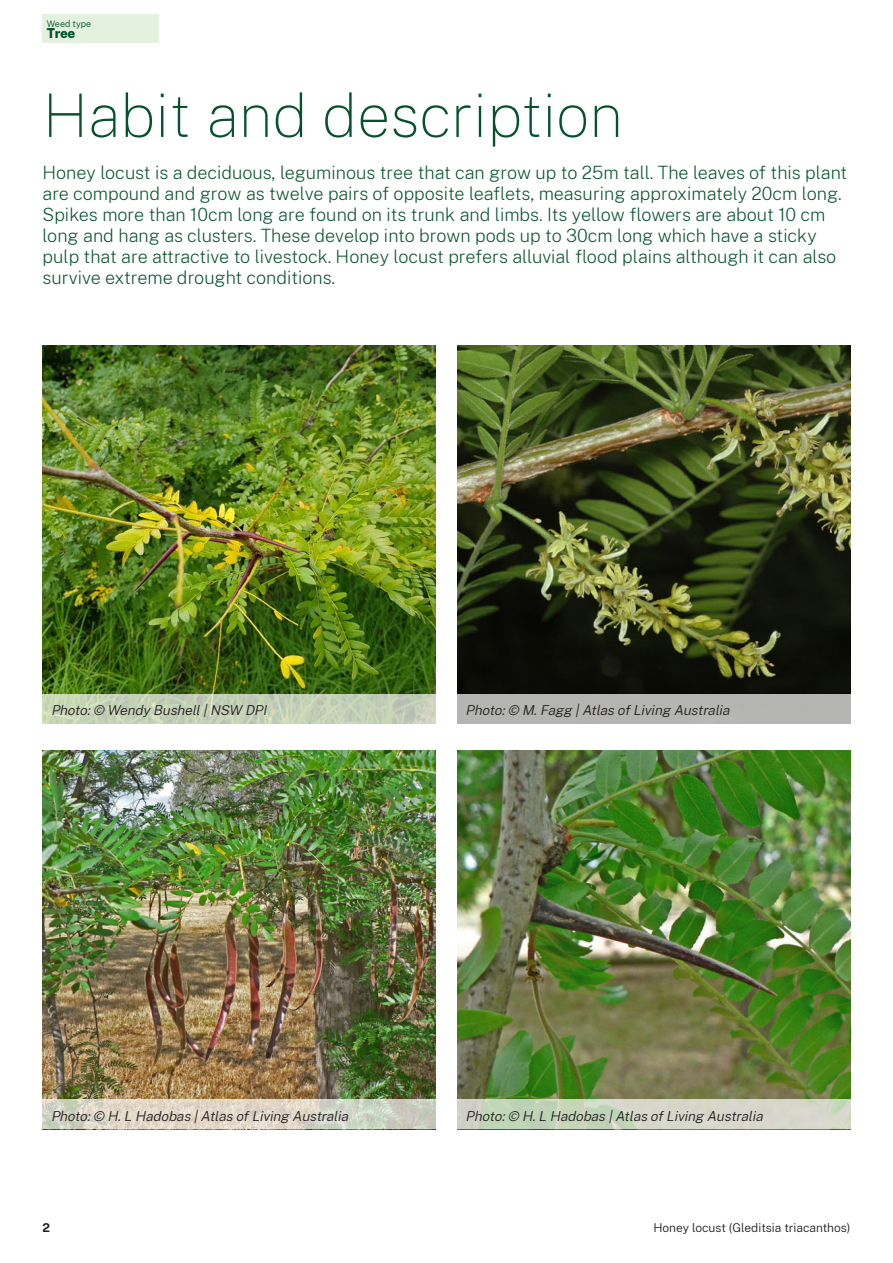
<style>
.page{position:relative;width:893px;height:1263px;background:#fff}
.page>*{position:absolute;margin:0;border:0;box-sizing:border-box;transform-origin:0 0}
.H1{font:100 60px "Public Sans";color:#05522d}
.Intro{font:200 18px/21px "Public Sans";color:#05522d}
.Caption{font:italic 300 13.5px "Public Sans";color:#231f20}
.Body{font:800 13.5px "Public Sans";color:#05522d}
.t1{font:300 12px "Public Sans";color:#231f20}
.t2{font:700 12px "Public Sans";color:#231f20}
.Small_Print{font:300 9px "Public Sans";color:#05522d}
</style>
<div class="page">
<img style="left:43px;top:345px;width:393px;height:349px">
<img style="left:43px;top:750px;width:393px;height:349px">
<img style="left:457px;top:345px;width:393px;height:349px">
<img style="left:457px;top:750px;width:393px;height:349px">
<svg style="left:43px;top:1099px;width:393px;height:30px;background:#d9d5c6"></svg>
<div style="left:457px;top:694px;width:393px;height:30px;background:#b4b5b3"></div>
<svg style="left:43px;top:694px;width:393px;height:30px;background:#c4d1b7"></svg>
<svg style="left:457px;top:1099px;width:393px;height:30px;background:#ced6c4"></svg>
<div style="left:43px;top:14px;width:116px;height:29px;background:#e4f1de"></div>
<p class="Small_Print" style="left:47px;top:17px;width:46px">Weed type</p>
<p class="Body" style="left:47px;top:23px;width:30px">Tree</p>
<h1 class="H1" style="left:43px;top:75px;width:582px">Habit and description</h1>
<p class="Intro" style="left:43px;top:161px;width:806px">Honey locust is a deciduous, leguminous tree that can grow up to 25m tall. The leaves of this plant are compound and grow as twelve pairs of opposite leaflets, measuring approximately 20cm long.<br>Spikes more than 10cm long are found on its trunk and limbs. Its yellow flowers are about 10 cm long and hang as clusters. These develop into brown pods up to 30cm long which have a sticky pulp that are attractive to livestock. Honey locust prefers alluvial flood plains although it can also survive extreme drought conditions.</p>
<p class="Caption" style="left:51px;top:701px;width:220px">Photo:© Wendy Bushell|NSW DPI</p>
<p class="Caption" style="left:466px;top:701px;width:269px">Photo:© M.Fagg |Atlas ofLiving Australia</p>
<p class="Caption" style="left:51px;top:1106px;width:302px">Photo:© H.L Hadobas |Atlas ofLiving Australia</p>
<p class="Caption" style="left:466px;top:1106px;width:302px">Photo:© H.L Hadobas |Atlas ofLiving Australia</p>
<p class="t2" style="left:43px;top:1219px;width:9px">2</p>
<p class="t1" style="left:653px;top:1219px;width:199px">Honey locust (Gleditsia triacanthos)</p>
</div>
